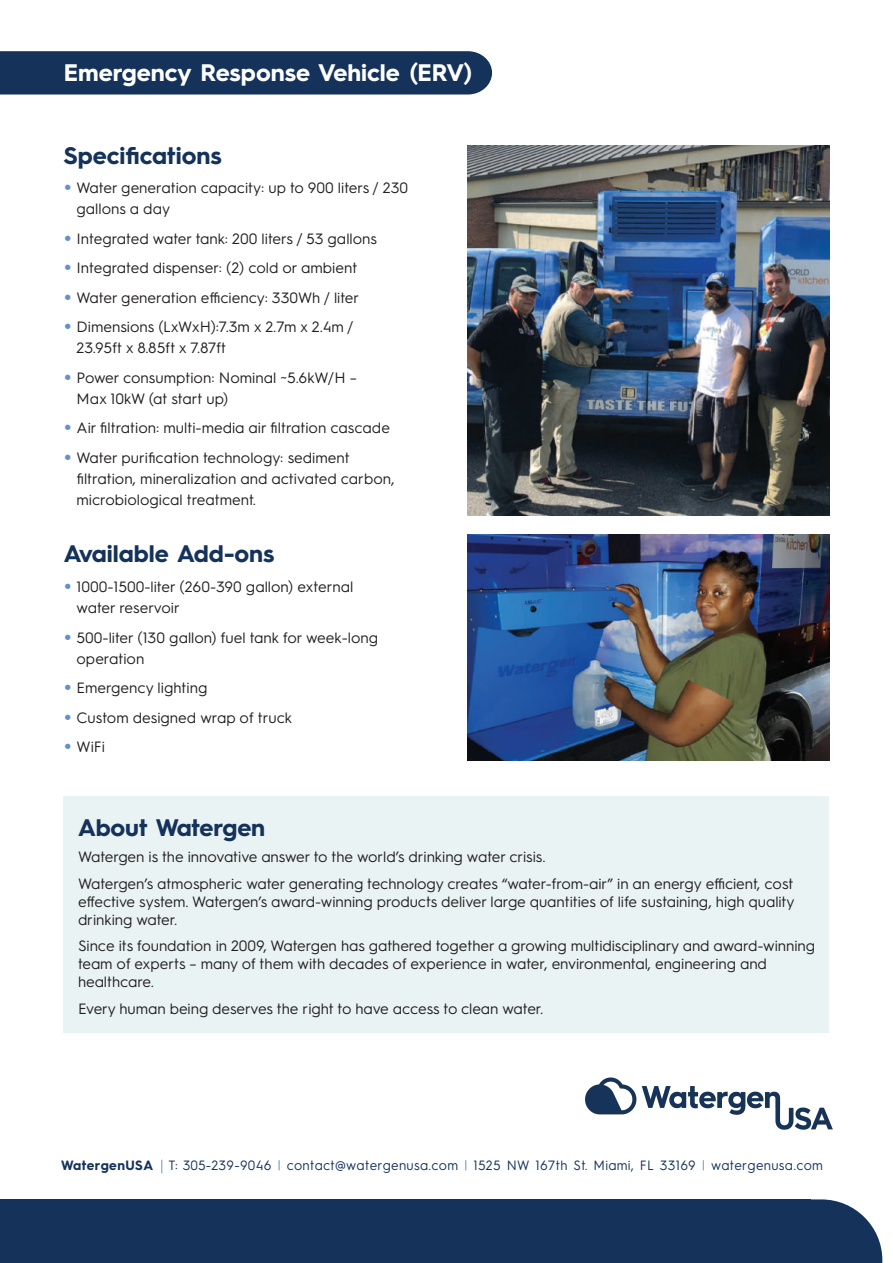
<style>
.page{position:relative;width:893px;height:1263px;background:#fff}
.page>*{position:absolute;margin:0;border:0;box-sizing:border-box;transform-origin:0 0}
.t1{font:700 24px "Hurme Geometric Sans 3";color:#14325a}
.t2{font:700 24px "Hurme Geometric Sans 3";color:#fff}
.t3{font:700 22.5px "Hurme Geometric Sans 3";color:#6391cc}
.t4{font:15px/29.5px "Hurme Geometric Sans 3";letter-spacing:-.005em;color:#231f20}
.t5{font:13.5px "Hurme Geometric Sans 3";letter-spacing:.02em;color:#14325a}
.t6{font:700 13.5px "Hurme Geometric Sans 3";letter-spacing:.035em;color:#14325a}
.s1{font-family:"Adobe Hebrew";color:#6391cc}
.s2{color:#6391cc}
</style>
<div class="page">
<img style="left:468px;top:534px;width:361px;height:226px">
<img style="left:468px;top:146px;width:361px;height:369px">
<div style="left:0;top:51px;width:492px;height:44px;background:#14325a"></div>
<svg style="left:811px;top:1199px;width:71px;height:64px"></svg>
<div style="left:0;top:1199px;width:811px;height:64px;background:#14325a"></div>
<div style="left:64px;top:796px;width:765px;height:236px;background:#e9f3f3"></div>
<img style="left:586px;top:1077px;width:247px;height:52px">
<h1 class="t2" style="left:64px;top:56px;width:410px">Emergency Response Vehicle (ERV(</h1>
<h1 class="t1" style="left:64px;top:139px;width:160px">Specifications</h1>
<p class="t4" style="left:77px;top:172px;width:333px">Water generation capacity: up to 900 liters / 230</p>
<h2 class="t3" style="left:64px;top:170px;width:10px">•</h2>
<p class="t4" style="left:77px;top:193px;width:302px">gallons a day<br>Integrated water tank: 200 liters / 53 gallons</p>
<h2 class="t3" style="left:64px;top:220px;width:10px">•</h2>
<p class="t4" style="left:77px;top:252px;width:282px">Integrated dispenser (: 2) cold or ambient</p>
<h2 class="t3" style="left:64px;top:250px;width:10px">•</h2>
<p class="t4" style="left:77px;top:282px;width:284px">Water generation efficiency: 330Wh / liter</p>
<h2 class="t3" style="left:64px;top:279px;width:10px">•</h2>
<p class="t4" style="left:77px;top:311px;width:279px">Dimensions (LxWxH):7.3m x 2.7m x 2.4m /</p>
<h2 class="t3" style="left:64px;top:309px;width:10px">•</h2>
<p class="t4" style="left:77px;top:332px;width:282px">23.95ft x 8.85ft x 7.87ft<br>Power consumption: Nominal ~5.6kW H/ –</p>
<h2 class="t3" style="left:64px;top:359px;width:10px">•</h2>
<p class="t4" style="left:77px;top:383px;width:315px">Max 10kW (at start up(<br>Air filtration: multi-media air filtration cascade</p>
<h2 class="t3" style="left:64px;top:410px;width:10px">•</h2>
<p class="t4" style="left:77px;top:442px;width:275px">Water purification technology: sediment</p>
<h2 class="t3" style="left:64px;top:439px;width:10px">•</h2>
<p class="t4" style="left:77px;top:467px;width:320px;line-height:21px">filtration, mineralization and activated carbon, microbiological treatment.</p>
<h1 class="t1" style="left:64px;top:537px;width:212px">Available Add-ons</h1>
<p class="t4" style="left:77px;top:571px;width:278px">1000-1500-liter (260-390 gallon) external</p>
<h2 class="t3" style="left:64px;top:568px;width:10px">•</h2>
<p class="t4" style="left:77px;top:592px;width:303px">water reservoir<br>500-liter (130 gallon) fuel tank for week-long</p>
<h2 class="t3" style="left:64px;top:619px;width:10px">•</h2>
<p class="t4" style="left:77px;top:642px;width:132px">operation<br>Emergency lighting</p>
<h2 class="t3" style="left:64px;top:669px;width:10px">•</h2>
<p class="t4" style="left:77px;top:701px;width:217px">Custom designed wrap of truck</p>
<h2 class="t3" style="left:64px;top:699px;width:10px">•</h2>
<p class="t4" style="left:77px;top:731px;width:30px">WiFi</p>
<h2 class="t3" style="left:64px;top:728px;width:10px">•</h2>
<h1 class="t1" style="left:78px;top:810px;width:189px">About Watergen</h1>
<p class="t4" style="left:78px;top:842px;width:717px;line-height:26.5px">Watergen is the innovative answer to the world s’ drinking water crisis.<br>Watergen s’ atmospheric water generating technology creates “water-from-air” in an energy efficient, cost</p>
<p class="t4" style="left:78px;top:891px;width:718px;line-height:18px">effective system. Watergen s’ award-winning products deliver large quantities of life sustaining, high quality drinking water.</p>
<p class="t4" style="left:78px;top:936px;width:739px;line-height:18px">Since its foundation in 2009, Watergen has gathered together a growing multidisciplinary and award-winning team of experts – many of them with decades of experience in water, environmental, engineering and healthcare.</p>
<p class="t4" style="left:78px;top:992px;width:467px">Every human being deserves the right to have access to clean water.</p>
<p class="t6" style="left:61px;top:1156px;width:93px">WatergenUSA</p>
<p class="t5" style="left:160px;top:1156px;width:664px"><span class="s1">|</span> :T 305-239-9046 <span class="s2">|</span> contact@watergenusa.com <span class="s2">|</span> 1525 NW 167th St. Miami, FL 33169 <span class="s2">|</span> watergenusa.com</p>
</div>
